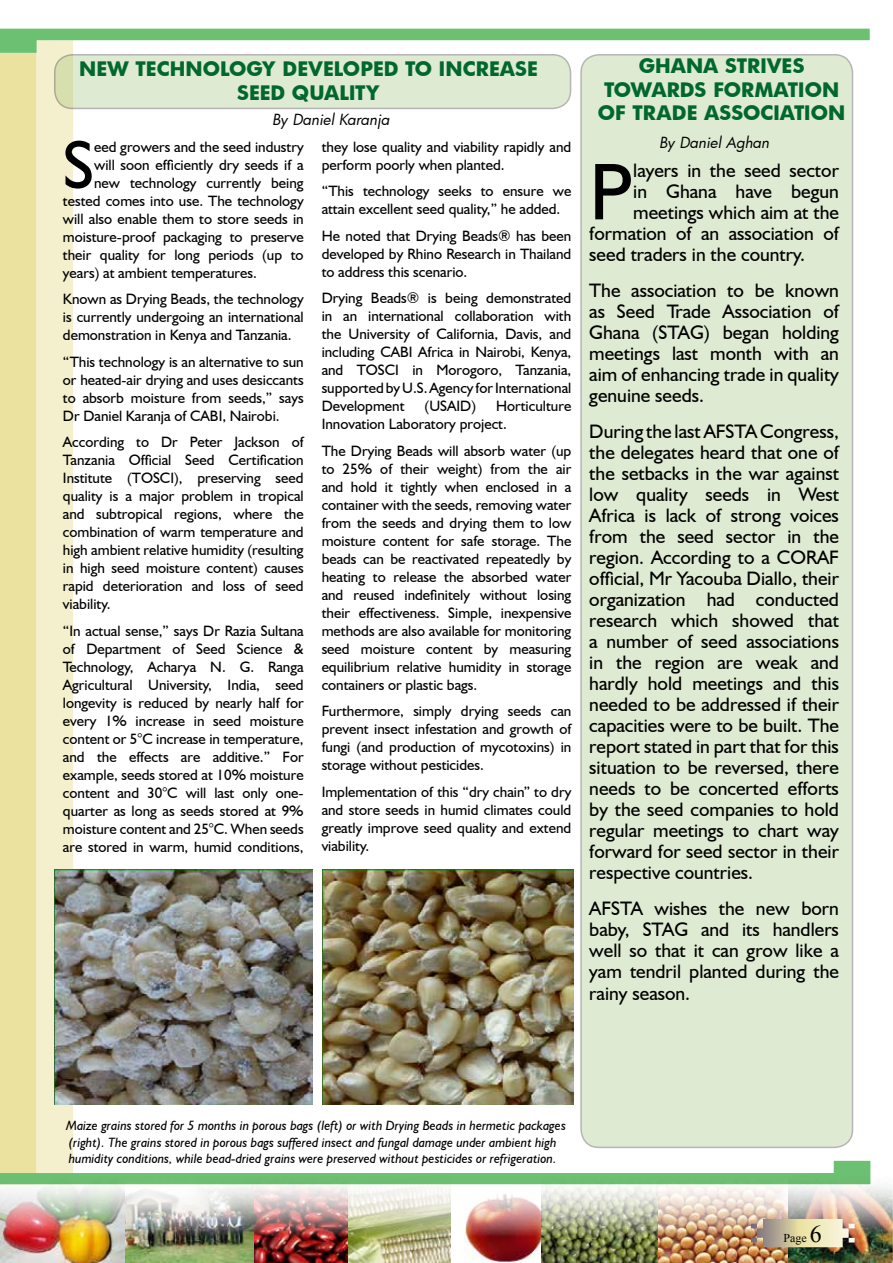
<style>
.page{position:relative;width:893px;height:1263px;background:#fff}
.page>*{position:absolute;margin:0;border:0;box-sizing:border-box;transform-origin:0 0}
.t1{font:81px "Humanist 521 BT";color:#000}
.t2{font:67.65px "Humanist 521 BT";color:#000}
.t3{font:19.5px/21px "Humanist 521 BT";color:#000;text-align:justify}
.t4{font:700 19.5px/23.4px "Futura";color:#00682c;text-align:center}
.t5{font:15px/18px "Humanist 521 BT";color:#000;text-align:justify}
.t6{font:italic 15px "Futura";color:#000}
.t7{font:italic 13.5px/16.5px "Humanist 521 BT";color:#000}
.t8{font:12px "Times New Roman";color:#000}
.s1{font-size:24px}
</style>
<div class="page">
<div style="left:0;top:53px;width:37px;height:1131px;background:#ebe29f"></div>
<div style="left:37px;top:40px;width:36px;height:1144px;background:#f4efcd"></div>
<svg style="left:0;top:29px;width:870px;height:24px"></svg>
<svg style="left:0;top:1161px;width:870px;height:23px"></svg>
<img style="left:250px;top:1177px;width:99px;height:86px">
<img style="left:464px;top:1191px;width:78px;height:72px">
<img style="left:126px;top:1178px;width:127px;height:85px">
<img style="left:542px;top:1177px;width:119px;height:86px">
<img style="left:659px;top:1178px;width:129px;height:85px">
<img style="left:0;top:1177px;width:124px;height:86px">
<img style="left:349px;top:1177px;width:102px;height:86px">
<img style="left:788px;top:1173px;width:105px;height:90px">
<img style="left:745px;top:1219px;width:116px;height:28px">
<div style="left:581px;top:55px;width:271px;height:1092px;background:#dfead2;border-radius:18px"></div>
<div style="left:580px;top:54px;width:273px;height:1094px;border:2px solid #000;border-radius:18px"></div>
<div style="left:55px;top:55px;width:516px;height:53px;background:#dfead2;border-radius:18px"></div>
<div style="left:54px;top:54px;width:517px;height:55px;border:2px solid #000;border-radius:18px"></div>
<img style="left:322px;top:869px;width:252px;height:236px">
<img style="left:54px;top:869px;width:259px;height:236px">
<h3 class="t4" style="left:79px;top:57px;width:460px">NEW TECH NOLOGY DEVELOPED TO INCREASE<br>SEED QUALITY</h3>
<h3 class="t4" style="left:639px;top:54px;width:17px">GHA</h3>
<h3 class="t4" style="left:686px;top:54px;width:118px">NA STRIVES</h3>
<h3 class="t4" style="left:604px;top:77px;width:237px">TOWARDS FORMATI ON</h3>
<h3 class="t4" style="left:598px;top:100px;width:121px">OF TRADE ASS</h3>
<h3 class="t4" style="left:743px;top:100px;width:28px">OCIATI</h3>
<h3 class="t4" style="left:811px;top:100px;width:36px">ON</h3>
<p class="t6" style="left:272px;top:109px;width:119px">By Daniel Karanja</p>
<h2 class="t2" style="left:63px;top:123px;width:33px">S</h2>
<p class="t5" style="left:94px;top:137px;width:211px">eed growers and the seed industry</p>
<p class="t5" style="left:94px;top:155px;width:211px">will soon efficiently dry seeds if a</p>
<p class="t5" style="left:94px;top:173px;width:211px">new technology currently being</p>
<p class="t5" style="left:63px;top:191px;width:242px">tested comes into use. The technology</p>
<p class="t5" style="left:63px;top:209px;width:242px">will also enable them to store seeds in</p>
<p class="t5" style="left:63px;top:227px;width:242px">moisture-proof packaging to preserve</p>
<p class="t5" style="left:63px;top:245px;width:242px">their quality for long periods (up to</p>
<p class="t5" style="left:63px;top:263px;width:196px">years) at ambient temperatures.</p>
<p class="t5" style="left:63px;top:290px;width:242px">Known as Drying Beads, the technology is currently undergoing an international demonstration in Kenya and Tanzania.</p>
<p class="t5" style="left:63px;top:352px;width:242px">“This technology is an alternative to sun or heated-air drying and uses desiccants to absorb moisture from seeds,” says Dr Daniel Karanja of CABI, Nairobi.</p>
<p class="t5" style="left:63px;top:433px;width:242px">According to Dr Peter Jackson of Tanzania Official Seed Certification Institute (TOSCI), preserving seed quality is a major problem in tropical and subtropical regions, where the combination of warm temperature and high ambient relative humidity (resulting in high seed moisture content) causes rapid deterioration and loss of seed viability.</p>
<p class="t5" style="left:63px;top:621px;width:242px">“In actual sense,” says Dr Razia Sultana of Department of Seed Science &amp; Technology, Acharya N. G. Ranga Agricultural University, India, seed longevity is reduced by nearly half for every 1% increase in seed moisture content or 5°C increase in temperature, and the effects are additive.” For example, seeds stored at 10% moisture content and 30°C will last only one&shy;quarter as long as seeds stored at 9% moisture content and 25°C. When seeds are stored in warm, humid conditions,</p>
<p class="t5" style="left:322px;top:137px;width:251px">they lose quality and viability rapidly and perform poorly when planted.</p>
<p class="t5" style="left:322px;top:182px;width:251px">“This technology seeks to ensure we attain excellent seed quality,” he added.</p>
<p class="t5" style="left:322px;top:226px;width:251px">He noted that Drying Beads® has been developed by Rhino Research in Thailand to address this scenario.</p>
<p class="t5" style="left:322px;top:289px;width:251px">Drying Beads® is being demonstrated in an international collaboration with the University of California, Davis, and including CABI Africa in Nairobi, Kenya, and TOSCI in Morogoro, Tanzania, supported by U.S. Agency for International Development</p>
<p class="t5" style="left:425px;top:397px;width:53px">(USAID)</p>
<p class="t5" style="left:322px;top:397px;width:251px;text-indent:174px">Horticulture<br>Innovation Laboratory project.</p>
<p class="t5" style="left:322px;top:441px;width:251px">The Drying Beads will absorb water (up to 25% of their weight) from the air and hold it tightly when enclosed in a container with the seeds, removing water from the seeds and drying them to low moisture content for safe storage. The beads can be reactivated repeatedly by heating to release the absorbed water and reused indefinitely without losing their effectiveness. Simple, inexpensive methods are also available for monitoring seed moisture content by measuring equilibrium relative humidity in storage containers or plastic bags.</p>
<p class="t5" style="left:322px;top:702px;width:251px">Furthermore, simply drying seeds can prevent insect infestation and growth of fungi (and production of mycotoxins) in storage without pesticides.</p>
<p class="t5" style="left:322px;top:782px;width:251px">Implementation of this “dry chain” to dry and store seeds in humid climates could greatly improve seed quality and extend viability.</p>
<p class="t6" style="left:659px;top:133px;width:112px">By Daniel Aghan</p>
<h1 class="t1" style="left:589px;top:142px;width:45px">P</h1>
<h3 class="t3" style="left:633px;top:160px;width:207px">layers in the seed sector</h3>
<h3 class="t3" style="left:633px;top:181px;width:207px">in Ghana have begun</h3>
<h3 class="t3" style="left:633px;top:202px;width:207px">meetings which aim at the</h3>
<h3 class="t3" style="left:589px;top:223px;width:251px">formation of an association of</h3>
<h3 class="t3" style="left:589px;top:244px;width:217px">seed traders in the country.</h3>
<h3 class="t3" style="left:589px;top:280px;width:251px">The association to be known as Seed Trade Association of Ghana (STAG) began holding meetings last month with an aim of enhancing trade in quality genuine seeds.</h3>
<p class="t3" style="left:589px;top:421px;width:251px">During the last AFSTA Congress, the delegates heard that one of the setbacks in the war against low quality seeds in West Africa is lack of strong voices from the seed sector in the region. According to a CORAF official, Mr Yacouba Diallo, their organization had conducted research which showed that a number of seed associations in the region are weak and hardly hold meetings and this needed to be addressed if their capacities were to be built. The report stated in part that for this situation to be reversed, there needs to be concerted efforts by the seed companies to hold regular meetings to chart way forward for seed sector in their respective countries.</p>
<h3 class="t3" style="left:589px;top:898px;width:251px">AFSTA wishes the new born baby, STAG and its handlers well so that it can grow like a yam tendril planted during the rainy season.</h3>
<p class="t7" style="left:66px;top:1117px;width:501px">Maize grains stored for 5 months in porous bags (left) or with Drying Beads in hermetic packages (right). The grains stored in porous bags suffered insect and fungal damage under ambient high humidity conditions, while bead-dried grains were preserved without pesticides or refrigeration.</p>
<p class="t8" style="left:784px;top:1230px;width:40px">Page <span class="s1">6</span></p>
</div>
